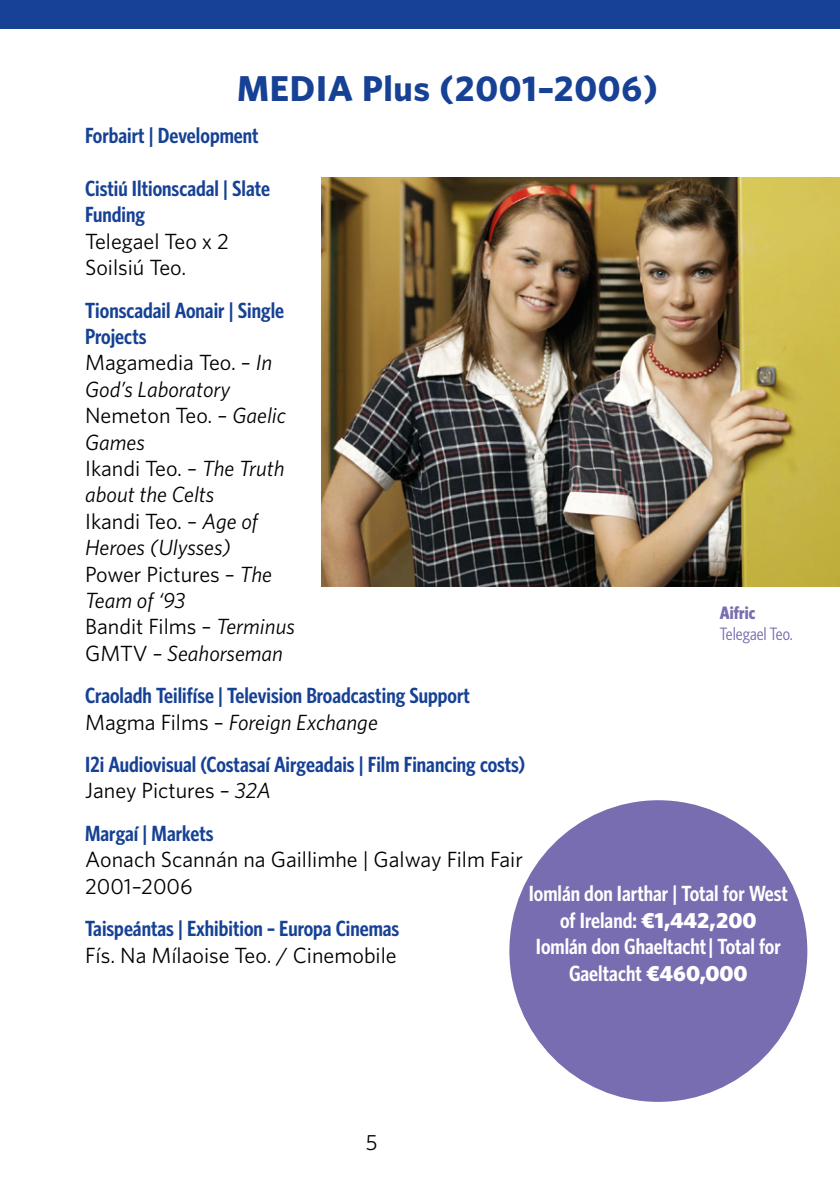
<style>
.page{position:relative;width:840px;height:1191px;background:#fff}
.page>*{position:absolute;margin:0;border:0;box-sizing:border-box;transform-origin:0 0}
.t1{font:700 36px "Whitney HTF";letter-spacing:.02em;color:#164194}
.t2{font:600 condensed 22px/26.4px "Whitney HTF";color:#164194}
.t3{font:italic 22px/26.4px "Whitney HTF";color:#000}
.t4{font:22px/26.4px "Whitney HTF";color:#000}
.t5{font:600 condensed 22px/26.4px "Whitney HTF";color:#fff;text-align:center}
.t6{font:condensed 18px "Whitney HTF";color:#776db0}
.t7{font:700 condensed 18px "Whitney HTF";color:#776db0}
.s1{font-weight:600;font-style:normal;font-stretch:condensed;color:#164194}
.s2{font-style:normal}
.s3{font-weight:400;font-stretch:normal;color:#000}
.s4{font-weight:400;font-style:italic;font-stretch:normal;color:#000}
.s5{font-weight:900;font-stretch:normal}
</style>
<div class="page">
<div style="left:0;top:0;width:839px;height:28px;background:#164194"></div>
<img style="left:321px;top:177px;width:518px;height:410px">
<div style="left:509px;top:800px;width:297px;height:301px;background:#776db0;border-radius:50%"></div>
<h1 class="t1" style="left:237px;top:66px;width:422px">MEDIA Plus (2001–2006)</h1>
<p class="t2" style="left:85px;top:122px;width:175px">Forbairt | Development</p>
<p class="t2" style="left:85px;top:175px;width:186px">Cistiú Iltionscadal | Slate<br>Funding</p>
<p class="t4" style="left:85px;top:227px;width:145px">Telegael Teo x 2<br>Soilsiú Teo.</p>
<p class="t3" style="left:85px;top:296px;width:211px"><span class="s1">Tionscadail Aonair | Single<br>Projects<br></span><span class="s2">Magamedia Teo. –</span> In<br>God’s Laboratory<br><span class="s2">Nemeton Teo. –</span> Gaelic<br>Games<br><span class="s2">Ikandi Teo. –</span> The Truth about the Celts<br><span class="s2">Ikandi Teo. –</span> Age of<br>Heroes (Ulysses)<br><span class="s2">Power Pictures –</span> The<br>Team of ‘93<br><span class="s2">Bandit Films –</span> Terminus<br><span class="s2">GMTV</span> – Seahorseman</p>
<p class="t2" style="left:85px;top:682px;width:386px">Craoladh Teilifíse | Television Broadcasting Support<br><span class="s3">Magma Films –</span> <span class="s4">Foreign Exchange</span></p>
<p class="t2" style="left:85px;top:751px;width:441px">I2i Audiovisual (Costasaí Airgeadais | Film Financing costs)<br><span class="s3">Janey Pictures –</span> <span class="s4">32A</span></p>
<p class="t2" style="left:85px;top:819px;width:130px">Margaí | Markets</p>
<p class="t4" style="left:85px;top:846px;width:439px">Aonach Scannán na Gaillimhe | Galway Film Fair<br>2001–2006</p>
<p class="t2" style="left:85px;top:915px;width:315px">Taispeántas | Exhibition – Europa Cinemas</p>
<p class="t4" style="left:85px;top:941px;width:313px">Fís. Na Mílaoise Teo. / Cinemobile</p>
<p class="t7" style="left:719px;top:602px;width:37px">Aifric</p>
<p class="t6" style="left:719px;top:624px;width:74px">Telegael Teo.</p>
<p class="t5" style="left:528px;top:880px;width:261px">Iomlán don Iarthar | Total for West of Ireland: <span class="s5">¤1,442,200<br></span>Iomlán don Ghaeltacht | Total for<br>Gaeltacht <span class="s5">¤460,000</span></p>
<p class="t4" style="left:365px;top:1128px;width:13px">5</p>
</div>
